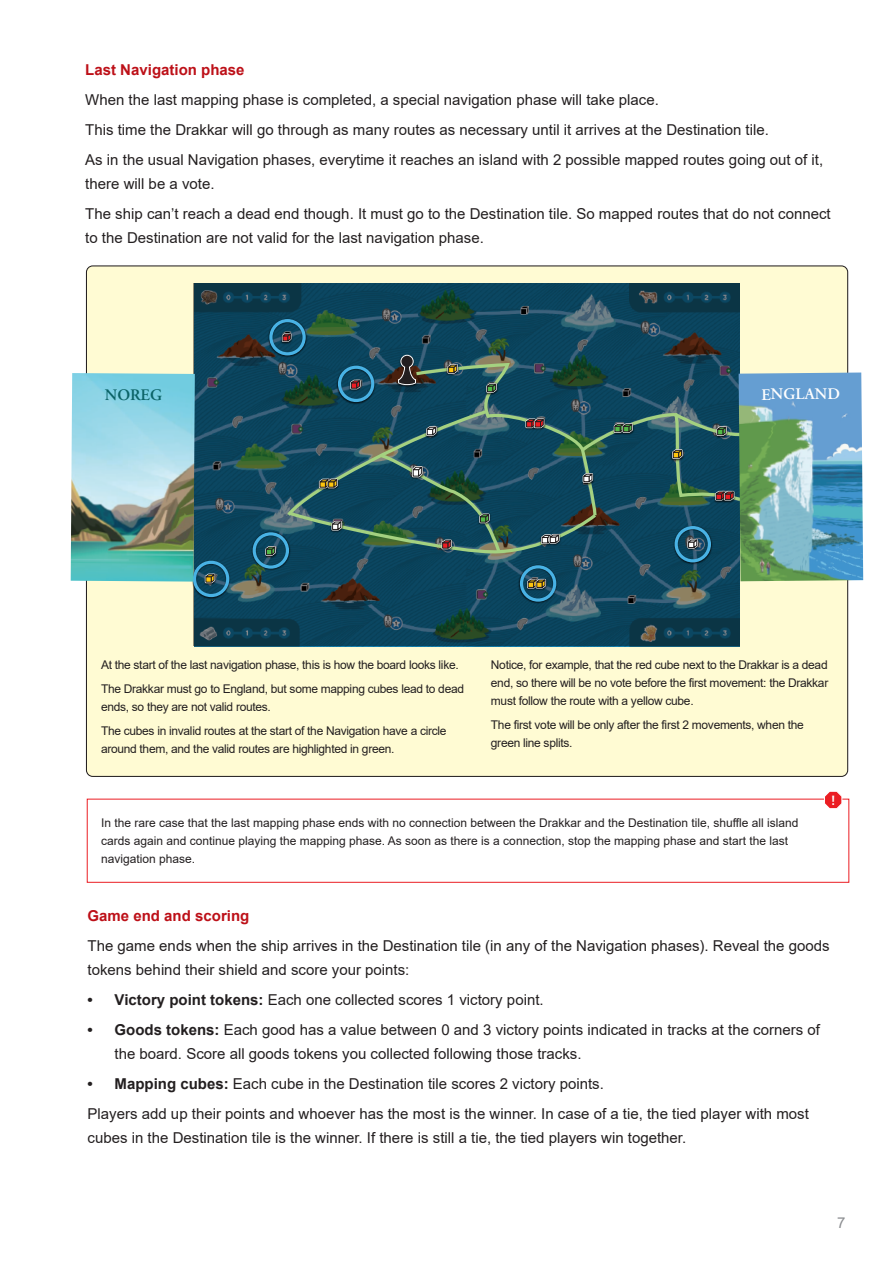
<style>
.page{position:relative;width:893px;height:1263px;background:#fff}
.page>*{position:absolute;margin:0;border:0;box-sizing:border-box;transform-origin:0 0}
.t1{font:600 16.05px "Adobe Garamond Pro";color:#fff}
.t2{font:600 16.05px "Adobe Garamond Pro";letter-spacing:-.005em;color:#0b6367}
.t3{font:15px/30px "Arial";color:#231f20}
.t4{font:700 15px "Arial";color:#bd1018}
.t5{font:15px "Arial";color:#8b8d90}
.t6{font:13.35px "Jockey One";color:#fff}
.t7{font:12px/18px "Arial";letter-spacing:-.025em;color:#231f20}
.t8{font:12px/18px "Arial";color:#231f20}
.s1{font-weight:700}
</style>
<div class="page">
<div style="left:86px;top:266px;width:762px;height:510px;background:#fffbd3;border-radius:6px"></div>
<div style="left:87px;top:799px;width:762px;height:84px;background:#fff;border:1px solid #eb1d23"></div>
<svg style="left:824px;top:791px;width:18px;height:18px"></svg>
<svg style="left:193px;top:284px;width:546px;height:362px;fill:#0b435c"></svg>
<img style="left:396px;top:353px;width:23px;height:2px">
<img style="left:267px;top:317px;width:41px;height:42px">
<div style="left:269px;top:319px;width:37px;height:36px;border:3px solid #48b2e5;border-radius:50%"></div>
<img style="left:518px;top:564px;width:41px;height:41px">
<div style="left:520px;top:565px;width:36px;height:37px;border:3px solid #48b2e5;border-radius:50%"></div>
<img style="left:672px;top:557px;width:41px;height:8px">
<div style="left:675px;top:526px;width:36px;height:36px;border:3px solid #48b2e5;border-radius:50%"></div>
<img style="left:250px;top:531px;width:41px;height:41px">
<div style="left:253px;top:532px;width:36px;height:37px;border:3px solid #48b2e5;border-radius:50%"></div>
<img style="left:192px;top:559px;width:40px;height:41px">
<div style="left:193px;top:561px;width:36px;height:36px;border:3px solid #48b2e5;border-radius:50%"></div>
<svg style="left:284px;top:355px;width:456px;height:202px"></svg>
<img style="left:739px;top:372px;width:124px;height:209px">
<img style="left:71px;top:373px;width:124px;height:209px">
<p class="t4" style="left:85px;top:59px;width:161px">Last Navigation phase</p>
<p class="t3" style="left:85px;top:85px;width:739px">When the last mapping phase is completed, a special navigation phase will take place.<br>This time the Drakkar will go through as many routes as necessary until it arrives at the Destination tile.<br>As in the usual Navigation phases, everytime it reaches an island with 2 possible mapped routes going out of it,</p>
<p class="t3" style="left:85px;top:169px;width:747px">there will be a vote.<br>The ship can’t reach a dead end though. It must go to the Destination tile. So mapped routes that do not connect</p>
<p class="t3" style="left:85px;top:223px;width:400px">to the Destination are not valid for the last navigation phase.</p>
<p class="t2" style="left:105px;top:385px;width:59px">NOREG</p>
<p class="t1" style="left:761px;top:385px;width:80px;rotate:-1deg">ENGLAND</p>
<p class="t7" style="left:101px;top:653px;width:365px;line-height:24px">At the start of the last navigation phase, this is how the board looks like.<br>The Drakkar must go to England, but some mapping cubes lead to dead</p>
<p class="t7" style="left:101px;top:695px;width:347px;line-height:24px">ends, so they are not valid routes.<br>The cubes in invalid routes at the start of the Navigation have a circle</p>
<p class="t7" style="left:101px;top:740px;width:295px">around them, and the valid routes are highlighted in green.</p>
<p class="t7" style="left:491px;top:656px;width:339px;text-align:justify">Notice, for example, that the red cube next to the Drakkar is a dead end, so there will be no vote before the first movement: the Drakkar must follow the route with a yellow cube.</p>
<p class="t7" style="left:491px;top:716px;width:314px">The first vote will be only after the first 2 movements, when the green line splits.</p>
<p class="t6" style="left:832px;top:790px;width:4px">!</p>
<p class="t8" style="left:101px;top:813px;width:699px">In the rare case that the last mapping phase ends with no connection between the Drakkar and the Destination tile, shuffle all island cards again and continue playing the mapping phase. As soon as there is a connection, stop the mapping phase and start the last navigation phase.</p>
<p class="t4" style="left:88px;top:905px;width:163px">Game end and scoring</p>
<p class="t3" style="left:88px;top:934px;width:744px;line-height:24px">The game ends when the ship arrives in the Destination tile (in any of the Navigation phases). Reveal the goods tokens behind their shield and score your points:</p>
<p class="t3" style="left:88px;top:985px;width:458px"><span class="s1">• Victory point tokens:</span> Each one collected scores 1 victory point.</p>
<p class="t3" style="left:115px;top:1018px;width:707px;line-height:24px;text-indent:-27px"><span class="s1">• Goods tokens:</span> Each good has a value between 0 and 3 victory points indicated in tracks at the corners of the board. Score all goods tokens you collected following those tracks.</p>
<p class="t3" style="left:88px;top:1069px;width:723px"><span class="s1">• Mapping cubes:</span> Each cube in the Destination tile scores 2 victory points.<br>Players add up their points and whoever has the most is the winner. In case of a tie, the tied player with most</p>
<p class="t3" style="left:88px;top:1123px;width:600px">cubes in the Destination tile is the winner. If there is still a tie, the tied players win together.</p>
<p class="t5" style="left:837px;top:1212px;width:10px">7</p>
</div>
